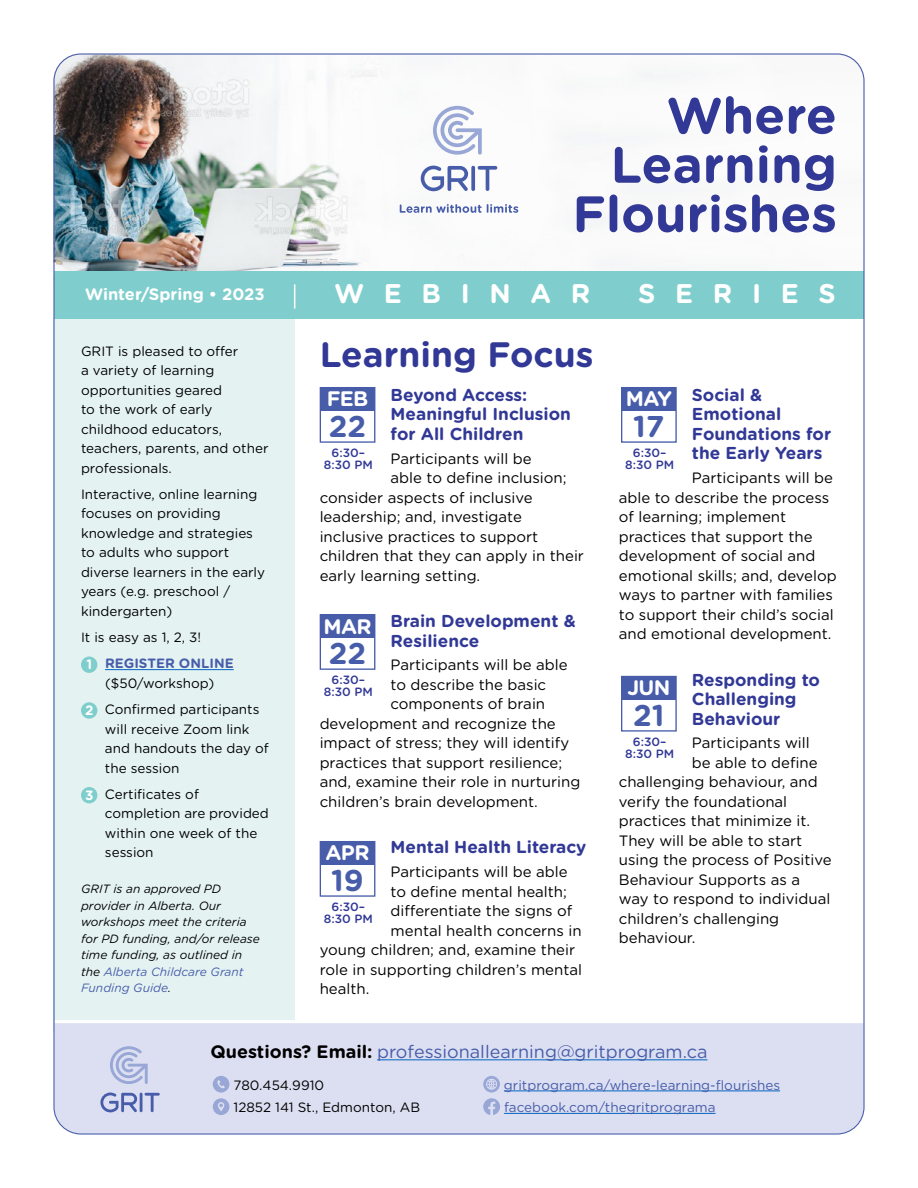
<style>
.page{position:relative;width:918px;height:1188px;background:#fff}
.page>*{position:absolute;margin:0;border:0;box-sizing:border-box;transform-origin:0 0}
.t1{font:700 50.85px/49.2px "Gotham Rounded";color:#313896;text-align:right}
.t2{font:700 35.25px "Gotham Rounded";color:#313896}
.t3{font:700 30px "Gotham Rounded";color:#485daa}
.t4{font:700 27px "Gotham Rounded";letter-spacing:.73em;color:#fff}
.t5{font:700 21px "Gotham Rounded";letter-spacing:-.03em;color:#fff}
.t6{font:18px "Gotham Rounded";color:#485daa}
.t7{font:700 17.25px/19.5px "Gotham Rounded";color:#313896}
.t8{font:700 16.5px "Gotham Rounded";color:#fff}
.t9{font:15px/19.5px "Gotham Rounded";color:#000}
.t10{font:13.5px/19.5px "Gotham Rounded";color:#000}
.t11{font:13.5px/22.5px "Gotham Rounded";color:#485daa}
.t12{font:italic 12px/16.5px "Gotham Rounded";color:#000}
.t13{font:500 12px/12px "Gotham Rounded";color:#313896;text-align:center}
.s1{font-weight:700;color:#fff}
.s2{font-weight:700;color:#485daa}
.s3{color:#485daa}
.s4{font-weight:700;color:#000}
</style>
<div class="page">
<div style="left:54px;top:319px;width:241px;height:713px;background:#e4f3f2"></div>
<div style="left:55px;top:1023px;width:808px;height:110px;background:#dbdff1"></div>
<img style="left:55px;top:55px;width:808px;height:217px">
<svg style="left:433px;top:106px;width:49px;height:49px"></svg>
<svg style="left:471px;top:166px;width:4px;height:25px"></svg>
<svg style="left:478px;top:166px;width:19px;height:25px"></svg>
<svg style="left:420px;top:165px;width:48px;height:26px"></svg>
<svg style="left:400px;top:204px;width:118px;height:9px"></svg>
<div style="left:54px;top:272px;width:810px;height:47px;background:#7fcecd"></div>
<hr style="left:105px;top:669px;width:129px;height:1px;background:#0563c1">
<div style="left:81px;top:657px;width:16px;height:16px;background:#7fcecd;border-radius:50%"></div>
<div style="left:81px;top:702px;width:16px;height:17px;background:#7fcecd;border-radius:50%"></div>
<div style="left:81px;top:787px;width:16px;height:16px;background:#7fcecd;border-radius:50%"></div>
<hr style="left:504px;top:1091px;width:276px;height:1px;background:#0563c1">
<hr style="left:504px;top:1113px;width:212px;height:1px;background:#0563c1">
<svg style="left:483px;top:1076px;width:17px;height:39px"></svg>
<hr style="left:377px;top:1059px;width:330px;height:1px;background:#0563c1">
<svg style="left:110px;top:1046px;width:38px;height:38px"></svg>
<hr style="left:140px;top:1093px;width:3px;height:19px;background:#485daa">
<svg style="left:145px;top:1093px;width:15px;height:19px"></svg>
<svg style="left:100px;top:1092px;width:37px;height:20px"></svg>
<svg style="left:213px;top:1076px;width:16px;height:39px"></svg>
<div style="left:320px;top:388px;width:55px;height:54px;background:#485daa"></div>
<div style="left:320px;top:411px;width:55px;height:31px;background:#fff"></div>
<div style="left:320px;top:387px;width:55px;height:56px;border:1px solid #485daa"></div>
<div style="left:622px;top:388px;width:54px;height:54px;background:#485daa"></div>
<div style="left:622px;top:411px;width:54px;height:31px;background:#fff"></div>
<div style="left:621px;top:387px;width:56px;height:56px;border:1px solid #485daa"></div>
<div style="left:622px;top:676px;width:54px;height:55px;background:#485daa"></div>
<div style="left:622px;top:700px;width:54px;height:31px;background:#fff"></div>
<div style="left:621px;top:676px;width:56px;height:56px;border:1px solid #485daa"></div>
<div style="left:320px;top:615px;width:55px;height:54px;background:#485daa"></div>
<div style="left:320px;top:639px;width:55px;height:30px;background:#fff"></div>
<div style="left:320px;top:614px;width:55px;height:56px;border:1px solid #485daa"></div>
<div style="left:320px;top:842px;width:55px;height:54px;background:#485daa"></div>
<div style="left:320px;top:865px;width:55px;height:31px;background:#fff"></div>
<div style="left:320px;top:841px;width:55px;height:56px;border:1px solid #485daa"></div>
<hr style="left:54px;top:1020px;width:811px;height:3px;background:#fff">
<svg style="left:294px;top:284px;width:1px;height:25px"></svg>
<h1 class="t1" style="left:572px;top:89px;width:266px">Where<br>Learning<br>Flourishes</h1>
<p class="t8" style="left:85px;top:282px;width:181px">Winter/Spring • 2023</p>
<h3 class="t4" style="left:334px;top:274px;width:258px">WEBINAR</h3>
<h3 class="t4" style="left:638px;top:274px;width:199px">SERIES</h3>
<p class="t10" style="left:81px;top:340px;width:189px">GRIT is pleased to offer<br>a variety of learning opportunities geared<br>to the work of early childhood educators, teachers, parents, and other professionals.</p>
<p class="t10" style="left:81px;top:484px;width:186px">Interactive, online learning focuses on providing knowledge and strategies to adults who support diverse learners in the early years (e.g. preschool / kindergarten)</p>
<p class="t10" style="left:86px;top:623px;width:149px;line-height:26.4px;text-indent:-5px">It is easy as 1, 2, 3!<br><span class="s1">1</span> <span class="s2">REGISTER ONLINE</span></p>
<p class="t10" style="left:85px;top:669px;width:176px;line-height:26.2px;text-indent:20px">($50/workshop)<br><span class="s1">2</span> Confirmed participants</p>
<p class="t10" style="left:105px;top:718px;width:165px">will receive Zoom link and handouts the day of the session</p>
<p class="t10" style="left:105px;top:784px;width:165px;text-indent:-20px"><span class="s1">3</span> Certificates of completion are provided within one week of the session</p>
<p class="t12" style="left:81px;top:880px;width:180px">GRIT is an approved PD provider in Alberta. Our workshops meet the criteria for PD funding, and/or release time funding, as outlined in the <span class="s3">Alberta Childcare Grant<br>Funding Guide</span>.</p>
<h2 class="t2" style="left:320px;top:329px;width:275px">Learning Focus</h2>
<p class="t7" style="left:391px;top:384px;width:182px">Beyond Access:<br>Meaningful Inclusion for All Children</p>
<p class="t9" style="left:391px;top:448px;width:143px">Participants will be</p>
<p class="t9" style="left:391px;top:467px;width:178px">able to define inclusion;</p>
<p class="t9" style="left:320px;top:487px;width:214px">consider aspects of inclusive</p>
<p class="t9" style="left:320px;top:506px;width:204px">leadership; and, investigate</p>
<p class="t9" style="left:320px;top:526px;width:220px">inclusive practices to support</p>
<p class="t9" style="left:320px;top:545px;width:266px">children that they can apply in their</p>
<p class="t9" style="left:320px;top:565px;width:162px">early learning setting.</p>
<p class="t7" style="left:391px;top:611px;width:187px">Brain Development &amp;<br>Resilience</p>
<p class="t9" style="left:391px;top:655px;width:179px">Participants will be able</p>
<p class="t9" style="left:391px;top:674px;width:157px">to describe the basic</p>
<p class="t9" style="left:391px;top:694px;width:156px">components of brain</p>
<p class="t9" style="left:320px;top:713px;width:238px">development and recognize the</p>
<p class="t9" style="left:320px;top:733px;width:251px">impact of stress; they will identify</p>
<p class="t9" style="left:320px;top:752px;width:244px">practices that support resilience;</p>
<p class="t9" style="left:320px;top:772px;width:262px">and, examine their role in nurturing</p>
<p class="t9" style="left:320px;top:791px;width:220px">children’s brain development.</p>
<p class="t7" style="left:391px;top:837px;width:197px">Mental Health Literacy</p>
<p class="t9" style="left:391px;top:862px;width:179px">Participants will be able</p>
<p class="t9" style="left:391px;top:881px;width:178px">to define mental health;</p>
<p class="t9" style="left:391px;top:901px;width:183px">differentiate the signs of</p>
<p class="t9" style="left:391px;top:920px;width:193px">mental health concerns in</p>
<p class="t9" style="left:320px;top:940px;width:257px">young children; and, examine their</p>
<p class="t9" style="left:320px;top:959px;width:264px">role in supporting children’s mental</p>
<p class="t9" style="left:320px;top:979px;width:51px">health.</p>
<h3 class="t5" style="left:327px;top:384px;width:43px">FEB</h3>
<h3 class="t3" style="left:329px;top:404px;width:39px">22</h3>
<p class="t13" style="left:324px;top:447px;width:51px">6:30–<br>8:30 PM</p>
<h3 class="t5" style="left:323px;top:611px;width:50px">MAR</h3>
<h3 class="t3" style="left:329px;top:631px;width:39px">22</h3>
<p class="t13" style="left:324px;top:674px;width:51px">6:30–<br>8:30 PM</p>
<h3 class="t5" style="left:326px;top:838px;width:46px">APR</h3>
<h3 class="t3" style="left:331px;top:858px;width:34px">19</h3>
<p class="t13" style="left:324px;top:900px;width:51px">6:30–<br>8:30 PM</p>
<p class="t7" style="left:692px;top:384px;width:141px">Social &amp;<br>Emotional<br>Foundations for the Early Years</p>
<p class="t9" style="left:619px;top:467px;width:219px;text-indent:73px">Participants will be able to describe the process of learning; implement practices that support the development of social and emotional skills; and, develop ways to partner with families to support their child’s social and emotional development.</p>
<p class="t7" style="left:692px;top:669px;width:130px">Responding to<br>Challenging<br>Behaviour</p>
<p class="t9" style="left:692px;top:733px;width:119px">Participants will</p>
<p class="t9" style="left:692px;top:752px;width:127px">be able to define</p>
<p class="t9" style="left:619px;top:772px;width:201px">challenging behaviour, and</p>
<p class="t9" style="left:619px;top:791px;width:170px">verify the foundational</p>
<p class="t9" style="left:619px;top:811px;width:193px">practices that minimize it.</p>
<p class="t9" style="left:619px;top:830px;width:185px">They will be able to start</p>
<p class="t9" style="left:619px;top:850px;width:214px">using the process of Positive</p>
<p class="t9" style="left:619px;top:869px;width:183px">Behaviour Supports as a</p>
<p class="t9" style="left:619px;top:889px;width:213px">way to respond to individual</p>
<p class="t9" style="left:619px;top:908px;width:162px">children’s challenging</p>
<p class="t9" style="left:619px;top:928px;width:78px">behaviour.</p>
<h3 class="t5" style="left:626px;top:384px;width:47px">MAY</h3>
<h3 class="t3" style="left:633px;top:404px;width:33px">17</h3>
<p class="t13" style="left:625px;top:447px;width:51px">6:30–<br>8:30 PM</p>
<h3 class="t5" style="left:627px;top:672px;width:45px">JUN</h3>
<h3 class="t3" style="left:633px;top:693px;width:33px">21</h3>
<p class="t13" style="left:625px;top:735px;width:51px">6:30–<br>8:30 PM</p>
<p class="t6" style="left:211px;top:1039px;width:498px"><span class="s4">Questions? Email:</span> professionallearning@gritprogram.ca</p>
<p class="t10" style="left:234px;top:1073px;width:188px;line-height:22.5px">780.454.9910<br>12852 141 St., Edmonton, AB</p>
<p class="t11" style="left:504px;top:1073px;width:278px">gritprogram.ca/where-learning-flourishes facebook.com/thegritprograma</p>
</div>
